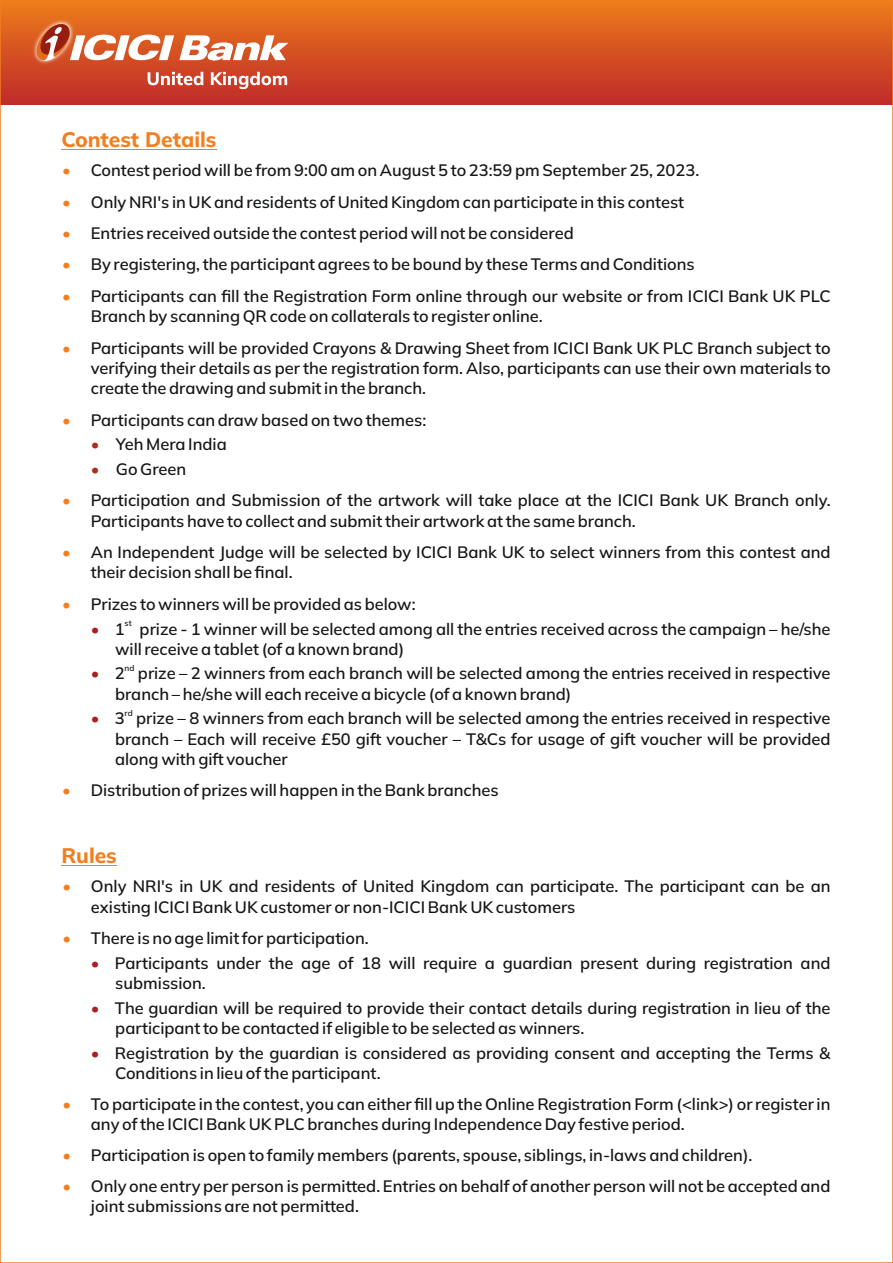
<style>
.page{position:relative;width:893px;height:1263px;background:#fff}
.page>*{position:absolute;margin:0;border:0;box-sizing:border-box;transform-origin:0 0}
.t1{font:800 21px "Mulish";color:#f37e20}
.t2{font:600 16.5px/20.2px "Mulish";color:#151616}
.t3{font:600 16.5px "Mulish";color:#ad1e23}
.t4{font:600 8.25px "Mulish";color:#151616}
.s1{color:#f37e20}
.s2{color:#ad2c1b}
.s3{color:#ad1e23}
</style>
<div class="page">
<div style="left:0;top:0;width:893px;height:105px;background:linear-gradient(to bottom,#ee7c1a,#be292a)"></div>
<hr style="left:61px;top:865px;width:56px;height:1px;background:#f37e20">
<hr style="left:61px;top:149px;width:155px;height:1px;background:#f37e20">
<img style="left:30px;top:18px;width:46px;height:49px">
<svg style="left:34px;top:22px;width:254px;height:41px"></svg>
<svg style="left:148px;top:72px;width:139px;height:17px"></svg>
<p class="t1" style="left:61px;top:126px;width:157px">Contest Details</p>
<p class="t2" style="left:62px;top:160px;width:638px"><span class="s1">•</span> Contest period will be from 9:00 am on August 5 to 23:59 pm September 25, 2023.</p>
<p class="t2" style="left:62px;top:191px;width:623px"><span class="s1">•</span> Only NRI's in UK and residents of United Kingdom can participate in this contest</p>
<p class="t2" style="left:62px;top:223px;width:513px"><span class="s1">•</span> Entries received outside the contest period will not be considered</p>
<p class="t2" style="left:62px;top:254px;width:634px"><span class="s1">•</span> By registering, the participant agrees to be bound by these Terms and Conditions</p>
<p class="t2" style="left:91px;top:286px;width:741px;text-indent:-28px"><span class="s1">•</span> Participants can fill the Registration Form online through our website or from ICICI Bank UK PLC<br>Branch by scanning QR code on collaterals to register online.</p>
<p class="t2" style="left:91px;top:337px;width:741px;text-align:justify;text-indent:-28px"><span class="s1">•</span> Participants will be provided Crayons &amp; Drawing Sheet from ICICI Bank UK PLC Branch subject to verifying their details as per the registration form. Also, participants can use their own materials to create the drawing and submit in the branch.</p>
<p class="t2" style="left:62px;top:409px;width:365px"><span class="s1">•</span> Participants can draw based on two themes:</p>
<p class="t2" style="left:91px;top:434px;width:137px"><span class="s2">•</span> Yeh Mera India</p>
<p class="t2" style="left:91px;top:459px;width:97px"><span class="s2">•</span> Go Green</p>
<p class="t2" style="left:91px;top:490px;width:741px;text-indent:-28px"><span class="s1">•</span> Participation and Submission of the artwork will take place at the ICICI Bank UK Branch only.<br>Participants have to collect and submit their artwork at the same branch.</p>
<p class="t2" style="left:91px;top:542px;width:741px;text-indent:-28px"><span class="s1">•</span> An Independent Judge will be selected by ICICI Bank UK to select winners from this contest and their decision shall be final.</p>
<p class="t2" style="left:91px;top:591px;width:326px;line-height:24.8px;text-indent:-28px"><span class="s1">•</span> Prizes to winners will be provided as below: <span class="s3">•</span></p>
<p class="t4" style="left:125px;top:618px;width:9px">st</p>
<p class="t2" style="left:115px;top:618px;width:717px">1 prize - 1 winner will be selected among all the entries received across the campaign – he/she will receive a tablet (of a known brand)</p>
<p class="t4" style="left:125px;top:663px;width:11px">nd</p>
<p class="t2" style="left:115px;top:663px;width:717px">2 prize – 2 winners from each branch will be selected among the entries received in respective branch – he/she will each receive a bicycle (of a known brand)</p>
<p class="t4" style="left:125px;top:708px;width:10px">rd</p>
<p class="t3" style="left:91px;top:663px;width:10px">•</p>
<p class="t2" style="left:115px;top:708px;width:717px;text-align:justify;text-indent:-24px"><span class="s3">•</span> 3 prize – 8 winners from each branch will be selected among the entries received in respective branch – Each will receive £50 gift voucher – T&amp;Cs for usage of gift voucher will be provided along with gift voucher</p>
<p class="t2" style="left:62px;top:780px;width:438px"><span class="s1">•</span> Distribution of prizes will happen in the Bank branches</p>
<p class="t1" style="left:61px;top:842px;width:57px">Rules</p>
<p class="t2" style="left:91px;top:876px;width:741px;text-indent:-28px"><span class="s1">•</span> Only NRI's in UK and residents of United Kingdom can participate. The participant can be an existing ICICI Bank UK customer or non-ICICI Bank UK customers</p>
<p class="t2" style="left:62px;top:928px;width:308px"><span class="s1">•</span> There is no age limit for participation.</p>
<p class="t2" style="left:115px;top:952px;width:717px;text-indent:-24px"><span class="s3">•</span> Participants under the age of 18 will require a guardian present during registration and submission.</p>
<p class="t2" style="left:115px;top:997px;width:717px;text-indent:-24px"><span class="s3">•</span> The guardian will be required to provide their contact details during registration in lieu of the participant to be contacted if eligible to be selected as winners.</p>
<p class="t2" style="left:115px;top:1042px;width:717px;text-indent:-24px"><span class="s3">•</span> Registration by the guardian is considered as providing consent and accepting the Terms &amp;<br>Conditions in lieu of the participant.</p>
<p class="t2" style="left:91px;top:1093px;width:741px;text-indent:-28px"><span class="s1">•</span> To participate in the contest, you can either fill up the Online Registration Form (&lt;link&gt;) or register in any of the ICICI Bank UK PLC branches during Independence Day festive period.</p>
<p class="t2" style="left:62px;top:1144px;width:692px"><span class="s1">•</span> Participation is open to family members (parents, spouse, siblings, in-laws and children).</p>
<p class="t2" style="left:91px;top:1175px;width:741px;text-indent:-28px"><span class="s1">•</span> Only one entry per person is permitted. Entries on behalf of another person will not be accepted and joint submissions are not permitted.</p>
</div>
